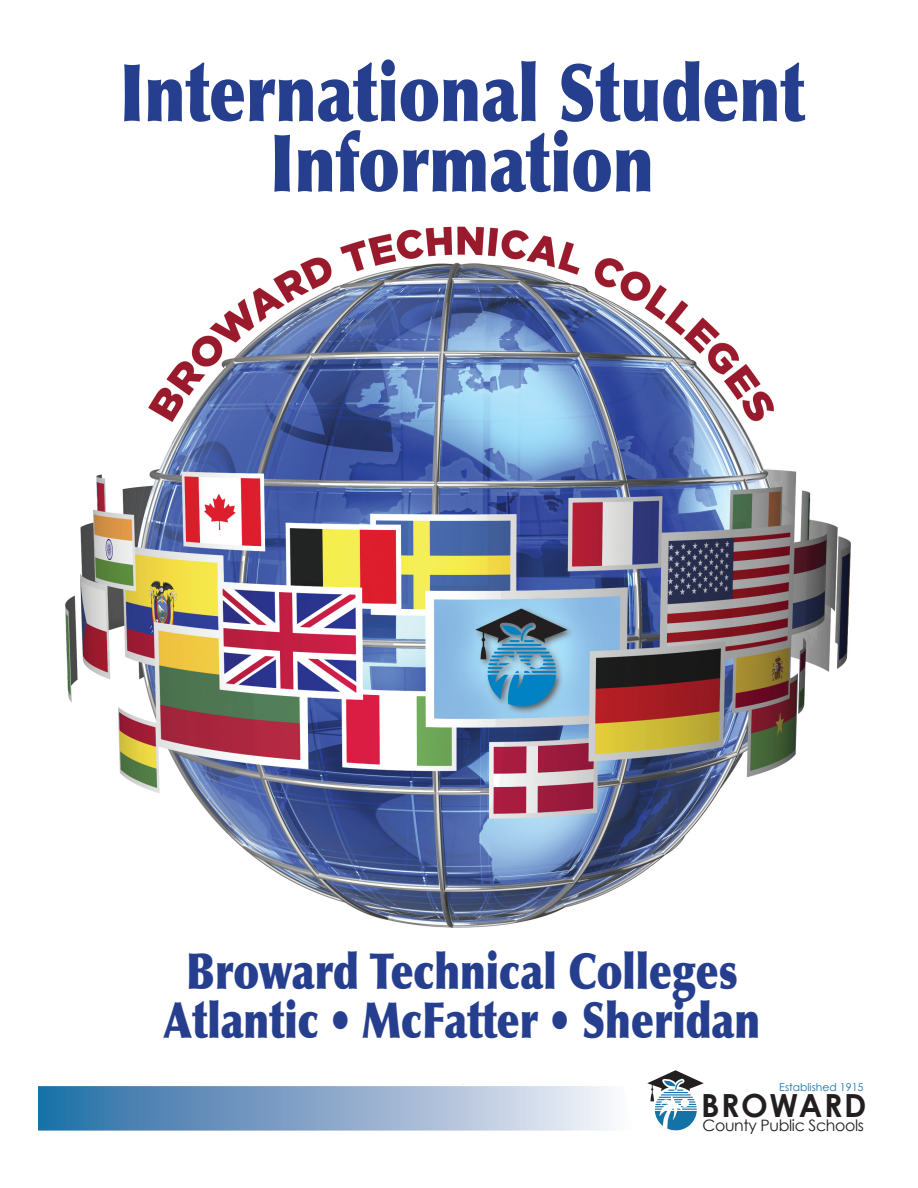
<style>
.page{position:relative;width:918px;height:1188px;background:#fff}
.page>*{position:absolute;margin:0;border:0;box-sizing:border-box;transform-origin:0 0}
.t1{font:900 79.65px/70.3px "Optima";color:#253f8e;text-align:center;scale:.8 1}
.t2{font:900 49.8px/49.2px "Optima";color:#253f8e;text-align:center;scale:.8 1}
.t3{font:700 31.95px "Century Gothic";letter-spacing:.05em;color:#231f20}
.t4{font:15.75px "Century Gothic";letter-spacing:-.025em;color:#231f20}
.t5{font:10.8px "Century Gothic";color:#1472a6}
</style>
<div class="page">
<img style="left:65px;top:226px;width:786px;height:702px">
<svg style="left:38px;top:1084px;width:574px;height:47px"></svg>
<svg style="left:647px;top:1070px;width:57px;height:61px"></svg>
<h1 class="t1" style="left:120px;top:58px;width:857px">International Student<br>Information</h1>
<h2 class="t2" style="left:164px;top:947px;width:747px">Broward Technical Colleges<br>Atlantic • McFatter • Sheridan</h2>
<p class="t5" style="left:779px;top:1081px;width:86px">Established 1915</p>
<p class="t3" style="left:701px;top:1085px;width:167px">BROWARD</p>
<p class="t4" style="left:703px;top:1116px;width:163px">County Public Schools</p>
</div>
